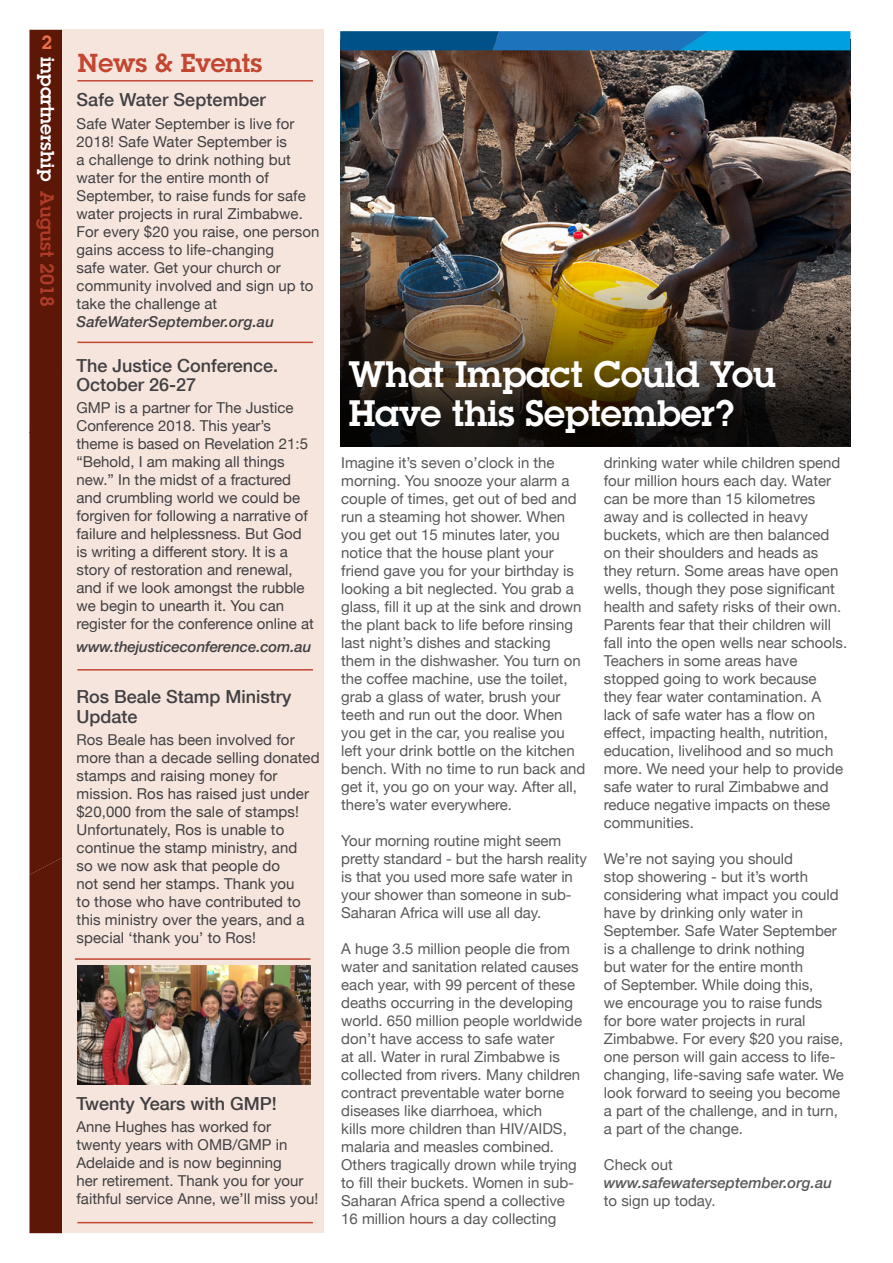
<style>
.page{position:relative;width:893px;height:1263px;background:#fff}
.page>*{position:absolute;margin:0;border:0;box-sizing:border-box;transform-origin:0 0}
.t1{font:600 36px/39px "Lubalin Graph";color:#fff}
.t2{font:600 25.5px "Lubalin Graph";color:#c34631}
.t3{font:600 18.75px "Lubalin Graph";color:#fff}
.t4{font:600 18.75px "Lubalin Graph";color:#ec6f4c}
.t5{font:500 18px/19.5px "Helvetica Neue";color:#414042}
.t6{font:15px/18px "Helvetica Neue";color:#58595b}
.t7{font:15px/18px "Helvetica Neue";letter-spacing:.005em;color:#414042}
.t8{font:italic 500 15px "Helvetica Neue";letter-spacing:-.01em;color:#414042}
.t9{font:italic 500 15px "Helvetica Neue";color:#58595b}
.s1{color:#c34631}
</style>
<div class="page">
<svg style="left:29px;top:30px;width:33px;height:1203px;background:#632111"></svg>
<img style="left:340px;top:50px;width:510px;height:211px">
<div style="left:62px;top:30px;width:261px;height:1203px;background:#f5e5dd"></div>
<img style="left:340px;top:261px;width:510px;height:186px">
<svg style="left:340px;top:31px;width:510px;height:19px;background:#0d78b7"></svg>
<hr style="left:77px;top:80px;width:236px;height:2px;background:#c34631">
<hr style="left:77px;top:342px;width:236px;height:1px;background:#c34631">
<hr style="left:75px;top:958px;width:235px;height:2px;background:#c34631">
<hr style="left:77px;top:669px;width:236px;height:1px;background:#c34631">
<hr style="left:77px;top:1222px;width:236px;height:1px;background:#c34631">
<img style="left:78px;top:965px;width:232px;height:119px">
<p class="t4" style="left:41px;top:30px;width:12px">2</p>
<p class="t3" style="left:60px;top:57px;width:251px;rotate:90deg">inpartnership <span class="s1">August 2018</span></p>
<h2 class="t2" style="left:78px;top:46px;width:186px">News &amp; Events</h2>
<p class="t5" style="left:77px;top:90px;width:191px">Safe Water September</p>
<p class="t7" style="left:77px;top:114px;width:244px">Safe Water September is live for<br>2018! Safe Water September is<br>a challenge to drink nothing but water for the entire month of<br>September, to raise funds for safe water projects in rural Zimbabwe.<br>For every $20 you raise, one person gains access to life-changing<br>safe water. Get your church or community involved and sign up to take the challenge at</p>
<p class="t8" style="left:77px;top:308px;width:199px">SafeWaterSeptember.org.au</p>
<p class="t5" style="left:77px;top:355px;width:203px">The Justice Conference.<br>October 26-27</p>
<p class="t7" style="left:77px;top:399px;width:239px">GMP is a partner for The Justice<br>Conference 2018. This year’s theme is based on Revelation 21:5 “Behold, I am making all things new.” In the midst of a fractured and crumbling world we could be forgiven for following a narrative of failure and helplessness. But God is writing a different story. It is a story of restoration and renewal, and if we look amongst the rubble we begin to unearth it. You can register for the conference online at</p>
<p class="t8" style="left:77px;top:633px;width:236px">www.thejusticeconference.com.au</p>
<p class="t5" style="left:77px;top:687px;width:217px">Ros Beale Stamp Ministry<br>Update</p>
<p class="t7" style="left:77px;top:730px;width:245px">Ros Beale has been involved for more than a decade selling donated stamps and raising money for mission. Ros has raised just under $20,000 from the sale of stamps!<br>Unfortunately, Ros is unable to continue the stamp ministry, and<br>so we now ask that people do<br>not send her stamps. Thank you<br>to those who have contributed to this ministry over the years, and a special ‘thank you’ to Ros!</p>
<p class="t5" style="left:77px;top:1094px;width:202px">Twenty Years with GMP!</p>
<p class="t7" style="left:77px;top:1118px;width:243px">Anne Hughes has worked for twenty years with OMB/GMP in<br>Adelaide and is now beginning<br>her retirement. Thank you for your faithful service Anne, we’ll miss you!</p>
<h1 class="t1" style="left:349px;top:355px;width:429px">What Impact Could You<br>Have this September?</h1>
<p class="t6" style="left:341px;top:454px;width:246px">Imagine it’s seven o’clock in the morning. You snooze your alarm a couple of times, get out of bed and run a steaming hot shower. When you get out 15 minutes later, you notice that the house plant your friend gave you for your birthday is looking a bit neglected. You grab a glass, fill it up at the sink and drown the plant back to life before rinsing last night’s dishes and stacking them in the dishwasher. You turn on the coffee machine, use the toilet, grab a glass of water, brush your teeth and run out the door. When you get in the car, you realise you left your drink bottle on the kitchen bench. With no time to run back and get it, you go on your way. After all, there’s water everywhere.</p>
<p class="t6" style="left:341px;top:832px;width:247px">Your morning routine might seem pretty standard - but the harsh reality is that you used more safe water in your shower than someone in sub-Saharan Africa will use all day.</p>
<p class="t6" style="left:341px;top:940px;width:242px">A huge 3.5 million people die from water and sanitation related causes each year, with 99 percent of these deaths occurring in the developing world. 650 million people worldwide don’t have access to safe water<br>at all. Water in rural Zimbabwe is collected from rivers. Many children contract preventable water borne diseases like diarrhoea, which<br>kills more children than HIV/AIDS, malaria and measles combined.<br>Others tragically drown while trying to fill their buckets. Women in sub-Saharan Africa spend a collective 16 million hours a day collecting</p>
<p class="t6" style="left:604px;top:454px;width:245px">drinking water while children spend four million hours each day. Water can be more than 15 kilometres away and is collected in heavy buckets, which are then balanced on their shoulders and heads as they return. Some areas have open wells, though they pose significant health and safety risks of their own.<br>Parents fear that their children will fall into the open wells near schools.<br>Teachers in some areas have stopped going to work because they fear water contamination. A lack of safe water has a flow on effect, impacting health, nutrition, education, livelihood and so much more. We need your help to provide safe water to rural Zimbabwe and reduce negative impacts on these communities.</p>
<p class="t6" style="left:604px;top:850px;width:241px">We’re not saying you should<br>stop showering - but it’s worth considering what impact you could have by drinking only water in<br>September. Safe Water September is a challenge to drink nothing<br>but water for the entire month<br>of September. While doing this,<br>we encourage you to raise funds for bore water projects in rural<br>Zimbabwe. For every $20 you raise, one person will gain access to life&shy;changing, life-saving safe water. We look forward to seeing you become a part of the challenge, and in turn, a part of the change.</p>
<p class="t6" style="left:604px;top:1156px;width:70px">Check out</p>
<p class="t9" style="left:604px;top:1170px;width:230px">www.safewaterseptember.org.au</p>
<p class="t6" style="left:604px;top:1192px;width:113px">to sign up today.</p>
</div>
